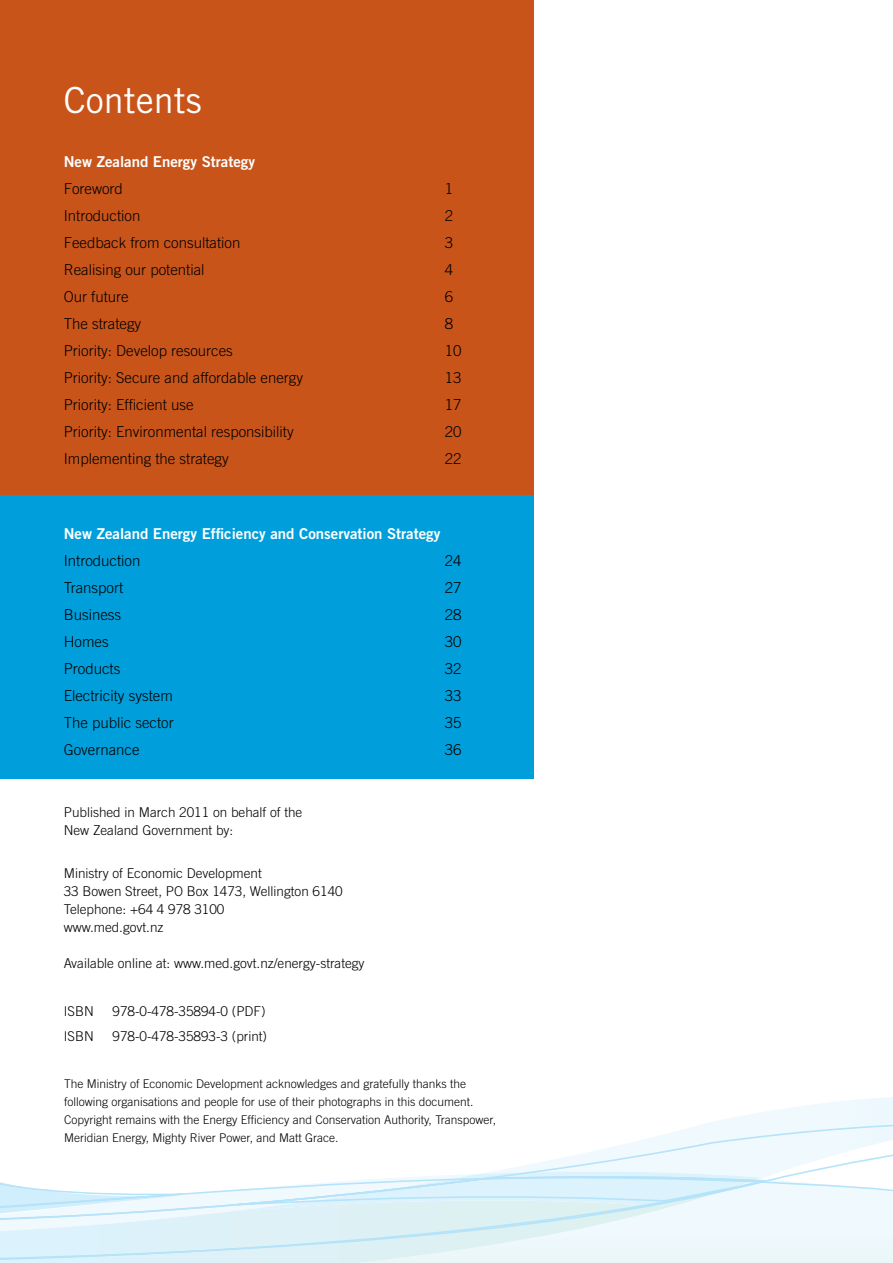
<style>
.page{position:relative;width:893px;height:1263px;background:#fff}
.page>*{position:absolute;margin:0;border:0;box-sizing:border-box;transform-origin:0 0}
.t1{font:36px "Trade Gothic";color:#fff}
.t2{font:300 15px "Trade Gothic";color:#000}
.t3{font:15px "Trade Gothic Bold Two";color:#fff}
.t4{font:300 13.5px/18px "Trade Gothic";color:#000}
.t5{font:300 12px/18px "Trade Gothic";color:#000}
</style>
<div class="page">
<svg style="left:714px;top:1097px;width:179px;height:25px"></svg>
<svg style="left:498px;top:1122px;width:395px;height:141px;fill:#eff9fe"></svg>
<svg style="left:0;top:1182px;width:765px;height:81px;fill:#ddf2f9"></svg>
<svg style="left:232px;top:1171px;width:533px;height:40px"></svg>
<div style="left:0;top:0;width:534px;height:496px;background:#c8541a"></div>
<div style="left:0;top:495px;width:534px;height:283px;background:#009fdb"></div>
<h1 class="t1" style="left:64px;top:78px;width:139px">Contents</h1>
<p class="t3" style="left:64px;top:152px;width:193px">New Zealand Energy Strategy</p>
<p class="t2" style="left:64px;top:180px;width:61px">Foreword</p>
<p class="t2" style="left:445px;top:180px;width:10px">1</p>
<p class="t2" style="left:64px;top:207px;width:78px">Introduction</p>
<p class="t2" style="left:445px;top:207px;width:10px">2</p>
<p class="t2" style="left:64px;top:234px;width:178px">Feedback from consultation</p>
<p class="t2" style="left:445px;top:234px;width:10px">3</p>
<p class="t2" style="left:64px;top:261px;width:142px">Realising our potential</p>
<p class="t2" style="left:445px;top:261px;width:10px">4</p>
<p class="t2" style="left:64px;top:288px;width:67px">Our future</p>
<p class="t2" style="left:445px;top:288px;width:10px">6</p>
<p class="t2" style="left:64px;top:315px;width:79px">The strategy</p>
<p class="t2" style="left:445px;top:315px;width:10px">8</p>
<p class="t2" style="left:64px;top:342px;width:171px">Priority: Develop resources</p>
<p class="t2" style="left:445px;top:342px;width:18px">10</p>
<p class="t2" style="left:64px;top:369px;width:241px">Priority: Secure and affordable energy</p>
<p class="t2" style="left:445px;top:369px;width:18px">13</p>
<p class="t2" style="left:64px;top:396px;width:132px">Priority: Efficient use</p>
<p class="t2" style="left:445px;top:396px;width:18px">17</p>
<p class="t2" style="left:64px;top:423px;width:231px">Priority: Environmental responsibility</p>
<p class="t2" style="left:445px;top:423px;width:18px">20</p>
<p class="t2" style="left:64px;top:450px;width:167px">Implementing the strategy</p>
<p class="t2" style="left:445px;top:450px;width:18px">22</p>
<p class="t3" style="left:64px;top:525px;width:378px">New Zealand Energy Efficiency and Conservation Strategy</p>
<p class="t2" style="left:64px;top:552px;width:78px">Introduction</p>
<p class="t2" style="left:445px;top:552px;width:18px">24</p>
<p class="t2" style="left:64px;top:579px;width:61px">Transport</p>
<p class="t2" style="left:445px;top:579px;width:18px">27</p>
<p class="t2" style="left:64px;top:606px;width:59px">Business</p>
<p class="t2" style="left:445px;top:606px;width:18px">28</p>
<p class="t2" style="left:64px;top:633px;width:46px">Homes</p>
<p class="t2" style="left:445px;top:633px;width:18px">30</p>
<p class="t2" style="left:64px;top:660px;width:58px">Products</p>
<p class="t2" style="left:445px;top:660px;width:18px">32</p>
<p class="t2" style="left:64px;top:687px;width:111px">Electricity system</p>
<p class="t2" style="left:445px;top:687px;width:18px">33</p>
<p class="t2" style="left:64px;top:714px;width:112px">The public sector</p>
<p class="t2" style="left:445px;top:714px;width:18px">35</p>
<p class="t2" style="left:64px;top:741px;width:77px">Governance</p>
<p class="t2" style="left:445px;top:741px;width:18px">36</p>
<p class="t4" style="left:64px;top:803px;width:240px">Published in March 2011 on behalf of the<br>New Zealand Government by:</p>
<p class="t4" style="left:64px;top:864px;width:280px">Ministry of Economic Development<br>33 Bowen Street, PO Box 1473, Wellington 6140<br>Telephone: +64 4 978 3100<br>www.med.govt.nz</p>
<p class="t4" style="left:64px;top:954px;width:302px">Available online at: www.med.govt.nz/energy-strategy</p>
<p class="t4" style="left:64px;top:1002px;width:32px">ISBN</p>
<p class="t4" style="left:113px;top:1002px;width:155px">978-0-478-35894-0 (PDF)</p>
<p class="t4" style="left:64px;top:1027px;width:32px">ISBN</p>
<p class="t4" style="left:113px;top:1027px;width:156px">978-0-478-35893-3 (print)</p>
<p class="t5" style="left:64px;top:1075px;width:433px">The Ministry of Economic Development acknowledges and gratefully thanks the following organisations and people for use of their photographs in this document.<br>Copyright remains with the Energy Efficiency and Conservation Authority, Transpower, Meridian Energy, Mighty River Power, and Matt Grace.</p>
</div>
